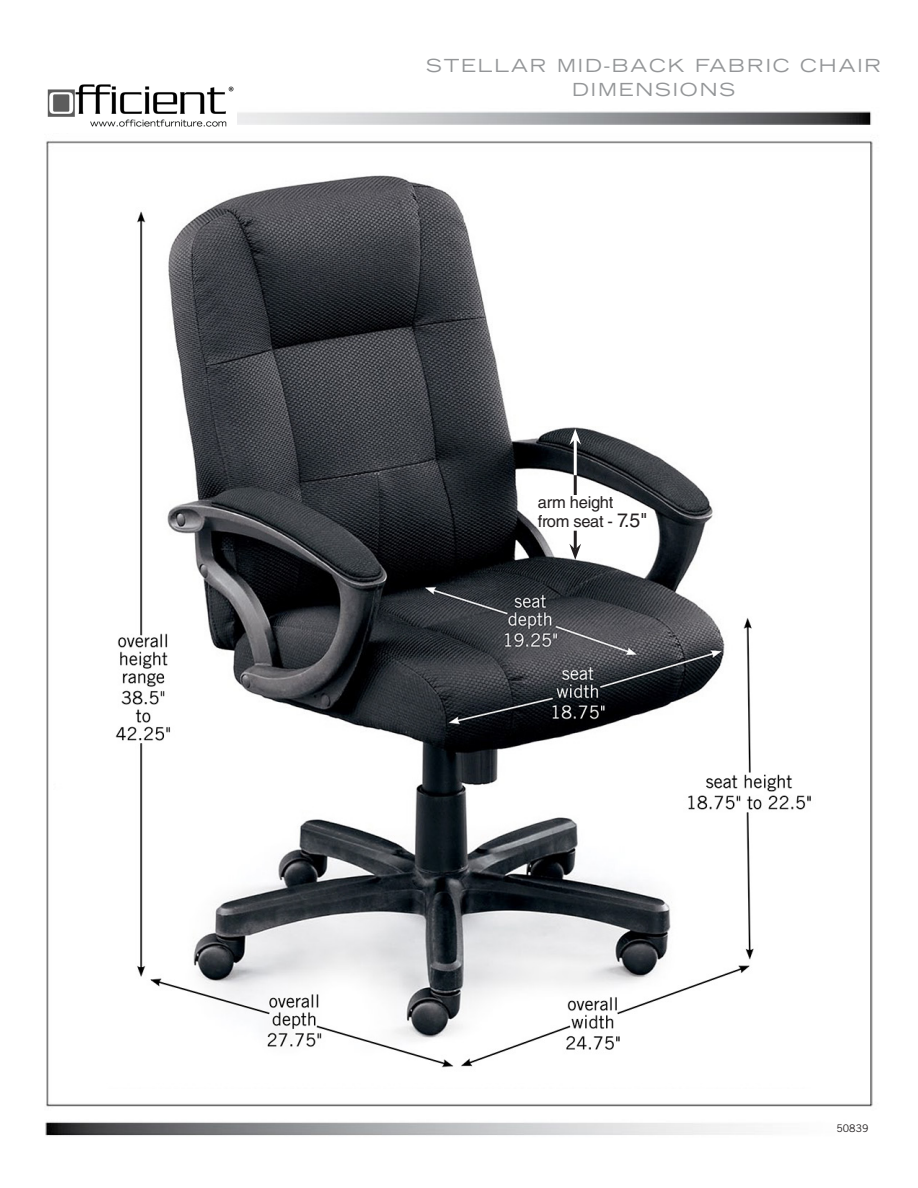
<style>
.page{position:relative;width:918px;height:1188px;background:#fff}
.page>*{position:absolute;margin:0;border:0;box-sizing:border-box;transform-origin:0 0}
.t1{font:expanded 18px/24px "Trade Gothic LT Std";letter-spacing:.1em;color:#939597;text-align:center;scale:1.05 1}
.t2{font:16.5px/19.5px "Helvetica LT Std";letter-spacing:-.02em;color:#231f20}
.t3{font:10.5px "Trade Gothic LT Std";color:#231f20}
.s1{font-size:19.5px}
</style>
<div class="page">
<img style="left:45px;top:111px;width:828px;height:1025px">
<img style="left:89px;top:161px;width:736px;height:930px">
<hr style="left:574px;top:439px;width:3px;height:56px;background:#231f20">
<hr style="left:574px;top:531px;width:3px;height:18px;background:#231f20">
<svg style="left:569px;top:544px;width:12px;height:16px"></svg>
<hr style="left:574px;top:439px;width:3px;height:36px;background:#fff">
<svg style="left:569px;top:429px;width:12px;height:16px"></svg>
<img style="left:45px;top:84px;width:192px;height:49px">
<p class="t1" style="left:426px;top:53px;width:435px">STELLAR MID-BACK FABRIC CHAIR<br>DIMENSIONS</p>
<p class="t2" style="left:538px;top:492px;width:111px">arm height from seat - <span class="s1">7.5"</span></p>
<p class="t3" style="left:836px;top:1122px;width:34px">50839</p>
</div>
